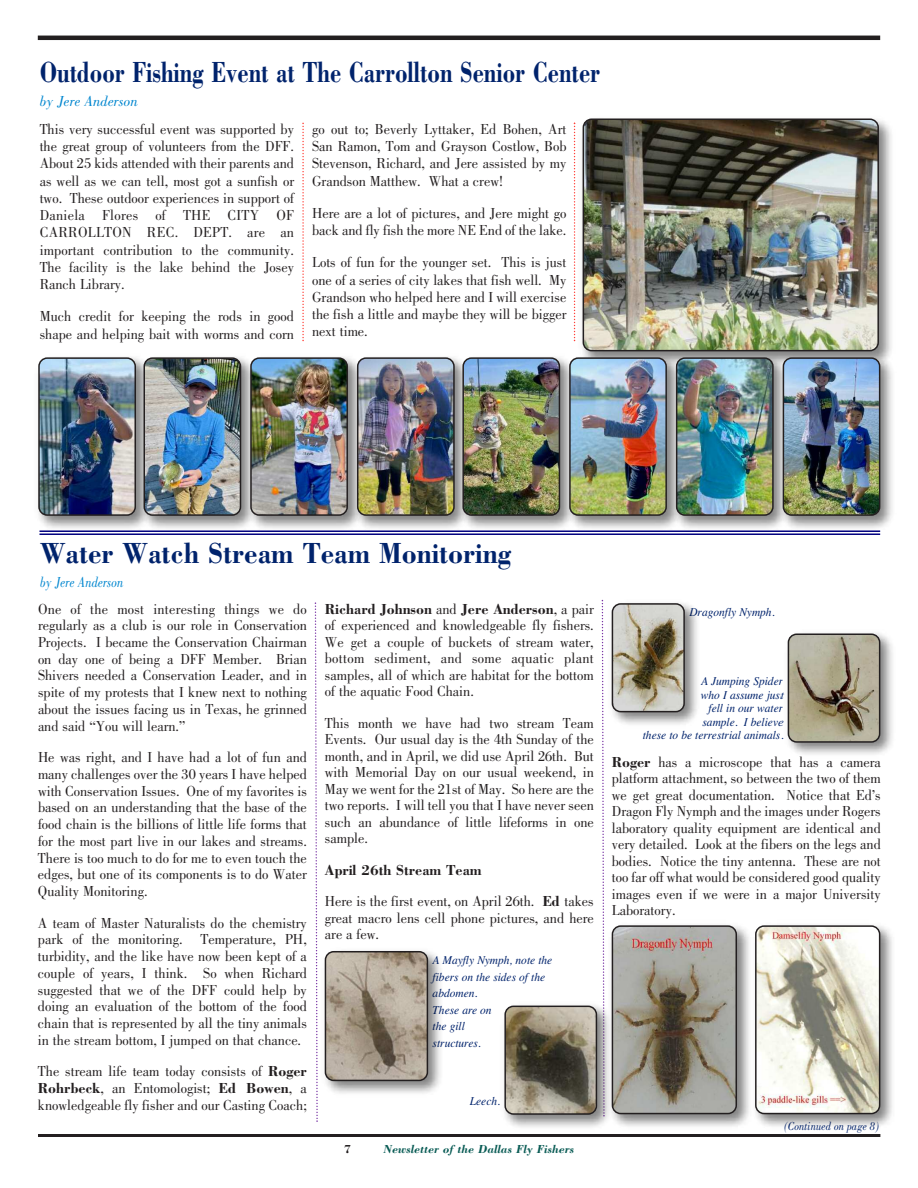
<style>
.page{position:relative;width:918px;height:1188px;background:#fff}
.page>*{position:absolute;margin:0;border:0;box-sizing:border-box;transform-origin:0 0}
.t1{font:700 30px "Bodoni Std";color:#00236c;scale:.75 1}
.t2{font:700 30px "Bodoni Std";color:#00236c;scale:.9 1}
.t3{font:15px/16.6px "Bodoni Std";color:#231f20;text-align:justify;scale:.95 1}
.t4{font:italic 15px "Bodoni Std";color:#0086cf}
.t5{font:italic 15px "Bodoni Std";color:#0086cf;scale:.85 1}
.t6{font:italic 12px/16.5px "Times";color:#00236c;scale:.95 1}
.t7{font:italic 700 12px "Bodoni Std";color:#0a5c55}
.t8{font:italic 12px "Bodoni Std";color:#00236c;scale:.9 1}
.t9{font:700 12px "Bodoni Std";color:#231f20}
.s1{font-weight:700}
</style>
<div class="page">
<hr style="left:38px;top:1134px;width:842px;height:3px;background:#231f20">
<hr style="left:38px;top:36px;width:842px;height:4px;background:#231f20">
<svg style="left:302px;top:123px;width:2px;height:218px"></svg>
<svg style="left:574px;top:123px;width:1px;height:218px"></svg>
<img style="left:582px;top:121px;width:310px;height:230px">
<img style="left:583px;top:118px;width:296px;height:233px">
<img style="left:39px;top:516px;width:97px;height:19px">
<img style="left:38px;top:357px;width:98px;height:159px">
<img style="left:136px;top:358px;width:107px;height:177px">
<img style="left:143px;top:357px;width:98px;height:159px">
<img style="left:243px;top:358px;width:107px;height:177px">
<img style="left:250px;top:357px;width:98px;height:159px">
<img style="left:350px;top:359px;width:105px;height:176px">
<img style="left:357px;top:357px;width:98px;height:159px">
<img style="left:455px;top:358px;width:107px;height:177px">
<img style="left:462px;top:357px;width:98px;height:159px">
<img style="left:562px;top:351px;width:107px;height:184px">
<img style="left:569px;top:357px;width:98px;height:159px">
<img style="left:669px;top:351px;width:107px;height:184px">
<img style="left:676px;top:357px;width:98px;height:159px">
<img style="left:776px;top:351px;width:117px;height:184px">
<img style="left:783px;top:357px;width:97px;height:159px">
<svg style="left:314px;top:602px;width:4px;height:520px"></svg>
<img style="left:324px;top:950px;width:117px;height:144px">
<svg style="left:325px;top:951px;width:103px;height:130px;background:#a49889"></svg>
<img style="left:505px;top:1117px;width:100px;height:10px">
<svg style="left:504px;top:599px;width:101px;height:518px"></svg>
<img style="left:611px;top:604px;width:86px;height:121px">
<img style="left:612px;top:603px;width:73px;height:109px">
<img style="left:787px;top:634px;width:106px;height:121px">
<svg style="left:788px;top:633px;width:92px;height:110px;background:#9f9782"></svg>
<img style="left:605px;top:926px;width:143px;height:201px">
<svg style="left:612px;top:925px;width:125px;height:189px;background:#918c82"></svg>
<img style="left:748px;top:926px;width:144px;height:201px">
<svg style="left:755px;top:925px;width:125px;height:189px"></svg>
<h1 class="t1" style="left:40px;top:54px;width:749px">Outdoor Fishing Event at The Carrollton Senior Center</h1>
<p class="t4" style="left:40px;top:96px;width:100px">by Jere Anderson</p>
<p class="t3" style="left:40px;top:122px;width:269px;line-height:17.2px">This very successful event was supported by the great group of volunteers from the DFF.<br>About 25 kids attended with their parents and as well as we can tell, most got a sunfish or two. These outdoor experiences in support of Daniela Flores of THE CITY OF CARROLLTON REC. DEPT. are an important contribution to the community.<br>The facility is the lake behind the Josey Ranch Library.</p>
<p class="t3" style="left:40px;top:309px;width:269px;line-height:17.2px">Much credit for keeping the rods in good shape and helping bait with worms and corn</p>
<p class="t3" style="left:312px;top:122px;width:269px;line-height:17.2px">go out to; Beverly Lyttaker, Ed Bohen, Art San Ramon, Tom and Grayson Costlow, Bob Stevenson, Richard, and Jere assisted by my Grandson Matthew. What a crew!</p>
<p class="t3" style="left:312px;top:206px;width:269px;line-height:17.2px">Here are a lot of pictures, and Jere might go back and fly fish the more NE End of the lake.</p>
<p class="t3" style="left:312px;top:255px;width:269px;line-height:17.2px">Lots of fun for the younger set. This is just one of a series of city lakes that fish well. My Grandson who helped here and I will exercise the fish a little and maybe they will be bigger next time.</p>
<h1 class="t2" style="left:40px;top:535px;width:525px">Water Watch Stream Team Monitoring</h1>
<p class="t5" style="left:40px;top:577px;width:100px">by Jere Anderson</p>
<p class="t3" style="left:38px;top:602px;width:285px">One of the most interesting things we do regularly as a club is our role in Conservation Projects. I became the Conservation Chairman on day one of being a DFF Member. Brian Shivers needed a Conservation Leader, and in spite of my protests that I knew next to nothing about the issues facing us in Texas, he grinned and said “You will learn.”</p>
<p class="t3" style="left:38px;top:750px;width:285px">He was right, and I have had a lot of fun and many challenges over the 30 years I have helped with Conservation Issues. One of my favorites is based on an understanding that the base of the food chain is the billions of little life forms that for the most part live in our lakes and streams.<br>There is too much to do for me to even touch the edges, but one of its components is to do Water Quality Monitoring.</p>
<p class="t3" style="left:38px;top:916px;width:285px">A team of Master Naturalists do the chemistry park of the monitoring. Temperature, PH, turbidity, and the like have now been kept of a couple of years, I think. So when Richard suggested that we of the DFF could help by doing an evaluation of the bottom of the food chain that is represented by all the tiny animals in the stream bottom, I jumped on that chance.</p>
<p class="t3" style="left:38px;top:1064px;width:285px">The stream life team today consists of <span class="s1">Roger Rohrbeck</span>, an Entomologist; <span class="s1">Ed Bowen</span>, a knowledgeable fly fisher and our Casting Coach;</p>
<p class="t3" style="left:325px;top:602px;width:285px"><span class="s1">Richard Johnson</span> and <span class="s1">Jere Anderson</span>, a pair of experienced and knowledgeable fly fishers.<br>We get a couple of buckets of stream water, bottom sediment, and some aquatic plant samples, all of which are habitat for the bottom of the aquatic Food Chain.</p>
<p class="t3" style="left:325px;top:716px;width:285px">This month we have had two stream Team Events. Our usual day is the 4th Sunday of the month, and in April, we did use April 26th. But with Memorial Day on our usual weekend, in May we went for the 21st of May. So here are the two reports. I will tell you that I have never seen such an abundance of little lifeforms in one sample.</p>
<p class="t3" style="left:325px;top:855px;width:285px;line-height:31.5px"><span class="s1">April 26th Stream Team<br></span>Here is the first event, on April 26th. <span class="s1">Ed</span> takes</p>
<p class="t3" style="left:325px;top:911px;width:285px">great macro lens cell phone pictures, and here are a few.</p>
<p class="t6" style="left:433px;top:952px;width:127px">A Mayfly Nymph, note the fibers on the sides of the abdomen.<br>These are on<br>the gill<br>structures.</p>
<p class="t6" style="left:470px;top:1093px;width:33px">Leech.</p>
<p class="t9" style="left:344px;top:1142px;width:9px">7</p>
<p class="t7" style="left:383px;top:1142px;width:192px">Newsletter of the Dallas Fly Fishers</p>
<p class="t6" style="left:689px;top:604px;width:91px">Dragonfly Nymph.</p>
<p class="t6" style="left:643px;top:674px;width:149px;line-height:13.5px;text-align:right">A Jumping Spider<br>who I assume just<br>fell in our water<br>sample. I believe<br>these to be terrestrial animals.</p>
<p class="t3" style="left:612px;top:755px;width:285px"><span class="s1">Roger</span> has a microscope that has a camera platform attachment, so between the two of them we get great documentation. Notice that Ed’s Dragon Fly Nymph and the images under Rogers laboratory quality equipment are identical and very detailed. Look at the fibers on the legs and bodies. Notice the tiny antenna. These are not too far off what would be considered good quality images even if we were in a major University Laboratory.</p>
<p class="t8" style="left:784px;top:1122px;width:107px">(Continued on page 8)</p>
</div>
